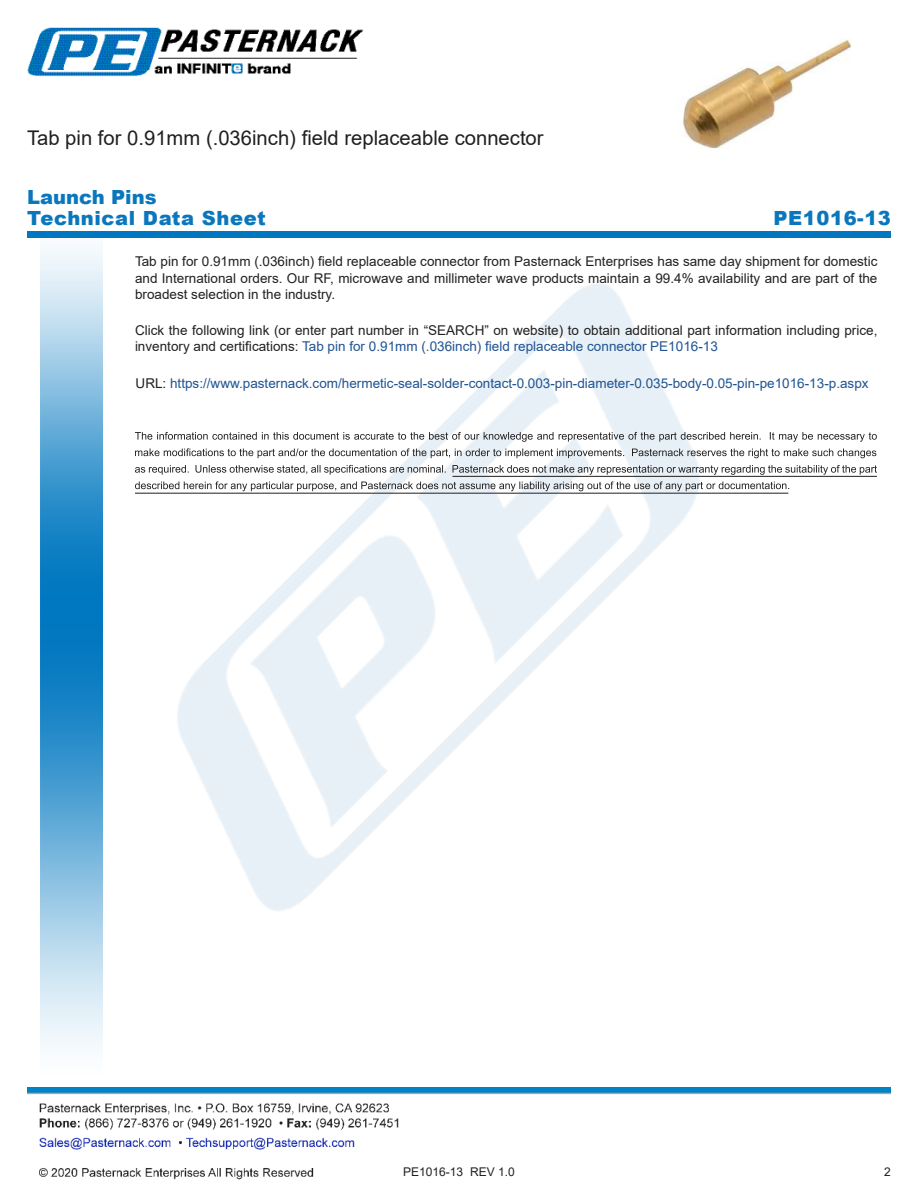
<style>
.page{position:relative;width:918px;height:1188px;background:#fff}
.page>*{position:absolute;margin:0;border:0;box-sizing:border-box;transform-origin:0 0}
.t1{font:20.25px "Arial";color:#221f1f}
.t2{font:900 19.5px/20.4px "Arial";letter-spacing:.03em;color:#0a77bd}
.t3{font:13.5px/16.2px "Arial";color:#221f1f;text-align:justify}
.t4{font:13.5px "Arial";color:#1f5392}
.t5{font:12px "Arial";color:#221f1f}
.s1{color:#1f5392}
.s2{color:#221f1f}
</style>
<div class="page">
<img style="left:39px;top:1103px;width:360px;height:77px">
<img style="left:102px;top:248px;width:719px;height:722px">
<img style="left:40px;top:237px;width:62px;height:811px">
<img style="left:27px;top:1088px;width:864px;height:7px">
<div style="left:27px;top:231px;width:864px;height:6px;background:#0177c0"></div>
<img style="left:27px;top:27px;width:337px;height:50px">
<svg style="left:135px;top:432px;width:742px;height:10px"></svg>
<svg style="left:135px;top:448px;width:741px;height:10px"></svg>
<svg style="left:135px;top:465px;width:742px;height:10px"></svg>
<svg style="left:135px;top:481px;width:654px;height:10px"></svg>
<hr style="left:453px;top:476px;width:424px;height:1px;background:#221f1f">
<hr style="left:135px;top:493px;width:653px;height:1px;background:#221f1f">
<img style="left:682px;top:39px;width:170px;height:110px">
<h1 class="t1" style="left:27px;top:124px;width:518px">Tab pin for 0.91mm (.036inch) 昀椀eld replaceable connector</h1>
<h2 class="t2" style="left:27px;top:187px;width:240px">Launch Pins<br>Technical Data Sheet</h2>
<h2 class="t2" style="left:774px;top:208px;width:119px">PE1016-13</h2>
<p class="t3" style="left:135px;top:253px;width:744px">Tab pin for 0.91mm (.036inch) 昀椀eld replaceable connector from Pasternack Enterprises has same day shipment for domestic and International orders. Our RF, microwave and millimeter wave products maintain a 99.4% availability and are part of the broadest selection in the industry.</p>
<p class="t3" style="left:135px;top:324px;width:744px">Click the following link (or enter part number in “SEARCH” on website) to obtain additional part information including price, inventory and certi昀椀cations: <span class="s1">Tab pin for 0.91mm (.036inch) 昀椀eld replaceable connector PE1016-13</span></p>
<p class="t4" style="left:136px;top:374px;width:735px"><span class="s2">URL:</span> https://www.pasternack.com/hermetic-seal-solder-contact-0.003-pin-diameter-0.035-body-0.05-pin-pe1016-13-p.aspx</p>
<p class="t5" style="left:403px;top:1167px;width:113px">PE1016-13 REV 1.0</p>
<p class="t5" style="left:884px;top:1167px;width:8px">2</p>
</div>
